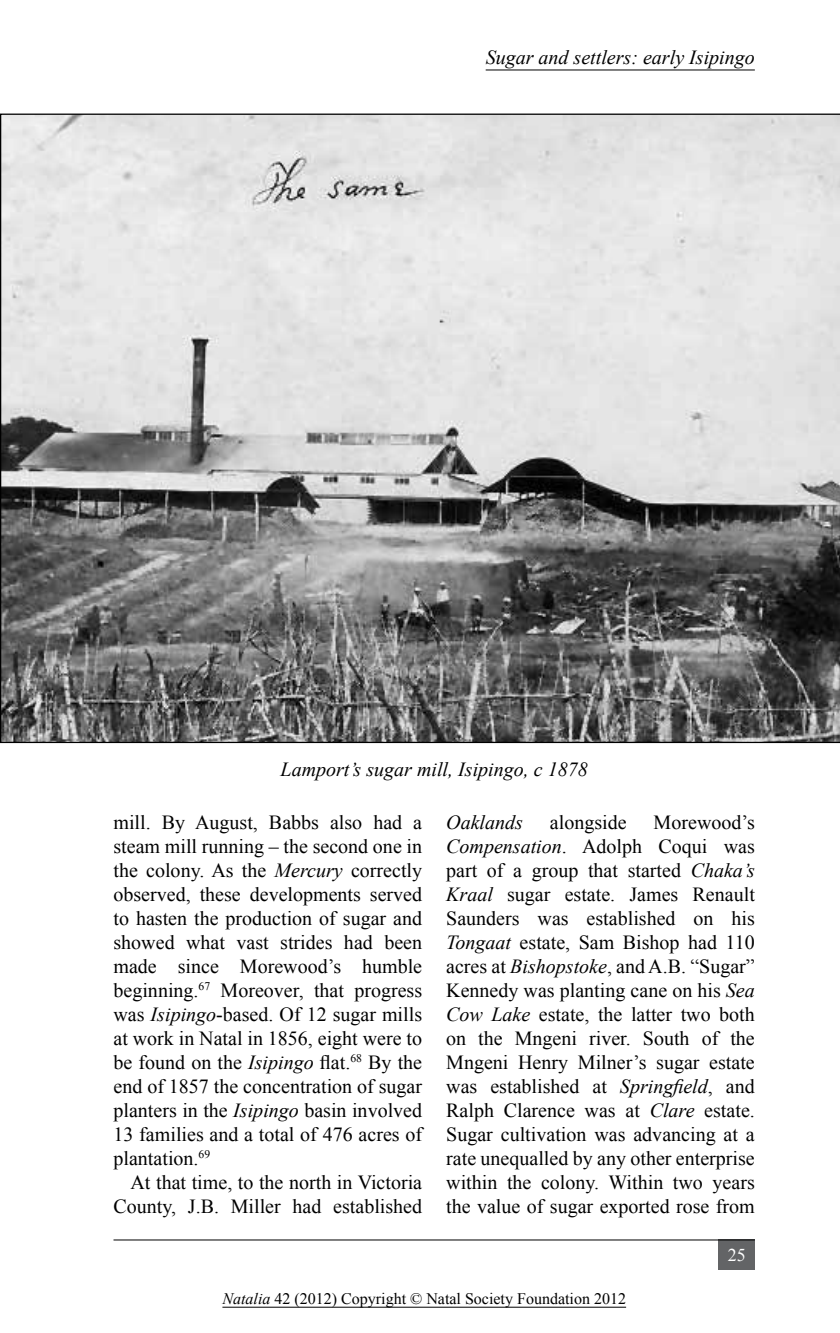
<style>
.page{position:relative;width:840px;height:1333px;background:#fff}
.page>*{position:absolute;margin:0;border:0;box-sizing:border-box;transform-origin:0 0}
.t1{font:20px/24px "Times New Roman";color:#000;text-align:justify}
.t2{font:italic 20px "Times New Roman";color:#000}
.t3{font:18px "Times New Roman";color:#fff}
.t4{font:16px "Times New Roman";color:#000}
.s1{font-style:italic}
</style>
<div class="page">
<hr style="left:485px;top:70px;width:269px;height:1px;background:#000">
<div style="left:718px;top:1239px;width:36px;height:30px;background:#636466"></div>
<hr style="left:113px;top:1239px;width:641px;height:1px;background:#000">
<hr style="left:222px;top:1306px;width:403px;height:1px;background:#000">
<svg style="left:0;top:114px;width:839px;height:629px;background:#aeaeae"></svg>
<p class="t2" style="left:485px;top:43px;width:270px">Sugar and settlers: early Isipingo</p>
<p class="t2" style="left:280px;top:755px;width:308px">Lamport’s sugar mill, Isipingo, c 1878</p>
<p class="t1" style="left:113px;top:809px;width:310px">mill. By August, Babbs also had a steam mill running – the second one in the colony. As the <span class="s1">Mercury</span> correctly observed, these developments served to hasten the production of sugar and showed what vast strides had been made since Morewood’s humble beginning.<sup>67</sup> Moreover, that progress was <span class="s1">Isipingo</span>-based. Of 12 sugar mills at work in Natal in 1856, eight were to be found on the <span class="s1">Isipingo</span> flat.<sup>68</sup> By the end of 1857 the concentration of sugar planters in the <span class="s1">Isipingo</span> basin involved 13 families and a total of 476 acres of plantation.<sup>69</sup></p>
<p class="t1" style="left:113px;top:1169px;width:310px;text-align:right">At that time, to the north in Victoria<br>County, J.B. Miller had established</p>
<p class="t1" style="left:446px;top:809px;width:310px;text-indent:207px">Morewood’s <span class="s1">Compensation</span>. Adolph Coqui was part of a group that started <span class="s1">Chaka’s Kraal</span> sugar estate. James Renault Saunders was established on his <span class="s1">Tongaat</span> estate, Sam Bishop had 110 acres at <span class="s1">Bishopstoke</span>, and A.B. “Sugar” Kennedy was planting cane on his <span class="s1">Sea Cow Lake</span> estate, the latter two both on the Mngeni river. South of the Mngeni Henry Milner’s sugar estate was established at <span class="s1">Springfield</span>, and Ralph Clarence was at <span class="s1">Clare</span> estate.<br>Sugar cultivation was advancing at a rate unequalled by any other enterprise within the colony. Within two years the value of sugar exported rose from</p>
<p class="t2" style="left:446px;top:808px;width:78px">Oaklands</p>
<p class="t1" style="left:549px;top:809px;width:78px">alongside</p>
<p class="t3" style="left:727px;top:1242px;width:19px">25</p>
<p class="t4" style="left:222px;top:1288px;width:405px"><span class="s1">Natalia</span> 42 (2012) Copyright © Natal Society Foundation 2012</p>
</div>
